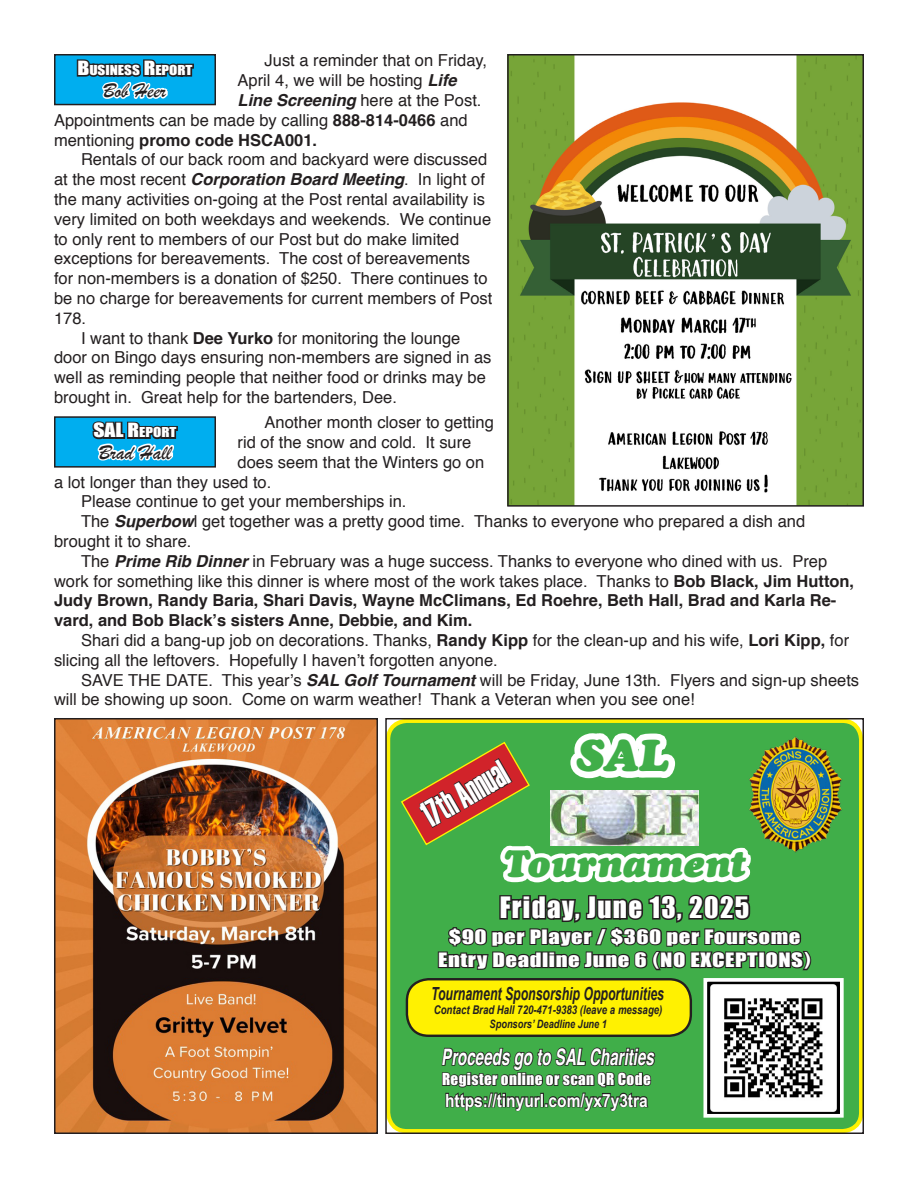
<style>
.page{position:relative;width:918px;height:1188px;background:#fff}
.page>*{position:absolute;margin:0;border:0;box-sizing:border-box;transform-origin:0 0}
.t1{font:italic 44.25px "Cooper Black Std";color:#40ae49}
.t2{font:italic 37.95px "Cooper Black Std";color:#40ae49}
.t3{font:37.2px "Haettenschweiler";color:#fff;scale:.72 1}
.t4{font:27.15px "Impact";letter-spacing:.05em;color:#fff}
.t5{font:italic 700 22.65px "Helvetica";color:#fff;scale:.67 1}
.Officer_Name{font:21px "Brush Script";color:#231f20}
.t6{font:18.15px/23.1px "Impact";letter-spacing:.025em;color:#fff;text-align:center;scale:1.25 1}
.t7{font:700 18.15px "Arial Narrow";color:#fff;scale:1.04 1}
.t8{font:italic 700 18px "Arial";color:#231f20;scale:.68 1}
.Body_Text_Reports{font:16.5px/19.8px "Helvetica";color:#231f20}
.Body_Text_Reports-2{font:700 16.5px/19.8px "Helvetica";color:#231f20}
.t9{font:15.15px "Impact";letter-spacing:.025em;color:#fff}
.Officer_Reports{font:12.6px "Impact";color:#fff;scale:1.2 1}
.t10{font:italic 700 12px "Arial";color:#231f20;scale:.8 1}
.t11{font:italic 700 11.55px "Arial";color:#231f20;scale:.8 1}
.s1{font-weight:700;font-style:italic}
.s2{font-weight:700}
.s3{font-weight:400}
.s4{font-style:italic}
.s5{font-size:18px}
.s6{font-family:"Arial";font-weight:700}
</style>
<div class="page">
<div style="left:55px;top:55px;width:160px;height:50px;background:#00aeef"></div>
<div style="left:54px;top:54px;width:162px;height:51px;border:2px solid #231f20"></div>
<svg style="left:70px;top:54px;width:125px;height:45px"></svg>
<div style="left:55px;top:417px;width:160px;height:50px;background:#00aeef"></div>
<div style="left:54px;top:416px;width:162px;height:52px;border:2px solid #231f20"></div>
<svg style="left:90px;top:416px;width:89px;height:45px"></svg>
<img style="left:510px;top:57px;width:351px;height:447px">
<div style="left:507px;top:54px;width:357px;height:453px;border:2px solid #231f20"></div>
<img style="left:57px;top:721px;width:318px;height:410px">
<div style="left:54px;top:718px;width:324px;height:416px;border:2px solid #231f20"></div>
<div style="left:388px;top:721px;width:473px;height:410px;background:#40ae49;border-radius:19px"></div>
<img style="left:813px;top:746px;width:29px;height:97px">
<svg style="left:400px;top:721px;width:413px;height:259px"></svg>
<div style="left:407px;top:979px;width:284px;height:57px;background:#fff101;border-radius:22px"></div>
<div style="left:406px;top:978px;width:286px;height:59px;border:2px solid #231f20;border-radius:22px"></div>
<svg style="left:439px;top:1034px;width:217px;height:78px"></svg>
<img style="left:708px;top:983px;width:131px;height:130px">
<div style="left:703px;top:978px;width:141px;height:140px;border:4px solid #fff"></div>
<img style="left:551px;top:791px;width:147px;height:55px">
<div style="left:385px;top:718px;width:479px;height:416px;border:2px solid #231f20"></div>
<p class="Body_Text_Reports" style="left:265px;top:51px;width:224px">Just a reminder that on Friday,</p>
<p class="Body_Text_Reports" style="left:238px;top:71px;width:221px">April 4, we will be hosting <span class="s1">Life</span></p>
<p class="Body_Text_Reports" style="left:238px;top:91px;width:245px"><span class="s1">Line Screening</span> here at the Post.</p>
<p class="Body_Text_Reports" style="left:54px;top:111px;width:415px">Appointments can be made by calling <span class="s2">888-814-0466</span> and</p>
<p class="Body_Text_Reports-2" style="left:54px;top:130px;width:265px"><span class="s3">mentioning</span> promo code HSCA001.</p>
<p class="Body_Text_Reports" style="left:54px;top:150px;width:440px;text-indent:27px">Rentals of our back room and backyard were discussed at the most recent <span class="s1">Corporation Board Meeting</span>. In light of the many activities on-going at the Post rental availability is very limited on both weekdays and weekends. We continue to only rent to members of our Post but do make limited exceptions for bereavements. The cost of bereavements for non-members is a donation of $250. There continues to be no charge for bereavements for current members of Post 178.</p>
<p class="Body_Text_Reports" style="left:54px;top:328px;width:439px;text-indent:27px">I want to thank <span class="s2">Dee Yurko</span> for monitoring the lounge door on Bingo days ensuring non-members are signed in as well as reminding people that neither food or drinks may be brought in. Great help for the bartenders, Dee.</p>
<p class="Body_Text_Reports" style="left:265px;top:413px;width:231px">Another month closer to getting</p>
<p class="Body_Text_Reports" style="left:238px;top:433px;width:235px">rid of the snow and cold. It sure</p>
<p class="Body_Text_Reports" style="left:238px;top:453px;width:248px">does seem that the Winters go on</p>
<p class="Body_Text_Reports" style="left:54px;top:472px;width:219px">a lot longer than they used to.</p>
<p class="Body_Text_Reports" style="left:81px;top:492px;width:327px">Please continue to get your memberships in.</p>
<p class="Body_Text_Reports" style="left:54px;top:512px;width:753px;text-indent:27px">The <span class="s1">Superbow</span>l get together was a pretty good time. Thanks to everyone who prepared a dish and brought it to share.</p>
<p class="Body_Text_Reports-2" style="left:54px;top:551px;width:802px;text-indent:27px"><span class="s3">The</span> <span class="s4">Prime Rib Dinner</span> <span class="s3">in February was a huge success. Thanks to everyone who dined with us. Prep work for something like this dinner is where most of the work takes place. Thanks to</span> Bob Black, Jim Hutton, Judy Brown, Randy Baria, Shari Davis, Wayne McClimans, Ed Roehre, Beth Hall, Brad and Karla Re&shy;vard, and Bob Black’s sisters Anne, Debbie, and Kim.</p>
<p class="Body_Text_Reports" style="left:54px;top:631px;width:797px;text-indent:27px">Shari did a bang-up job on decorations. Thanks, <span class="s2">Randy Kipp</span> for the clean-up and his wife, <span class="s2">Lori Kipp,</span> for slicing all the leftovers. Hopefully I haven’t forgotten anyone.</p>
<p class="Body_Text_Reports" style="left:54px;top:670px;width:807px;text-indent:27px">SAVE THE DATE. This year’s <span class="s1">SAL Golf Tournament</span> will be Friday, June 13th. Flyers and sign-up sheets will be showing up soon. Come on warm weather! Thank a Veteran when you see one!</p>
<p class="Officer_Reports" style="left:77px;top:60px;width:97px"><span class="s5">B</span>USINESS <span class="s5">R</span>EPORT</p>
<p class="Officer_Name" style="left:103px;top:78px;width:64px">Bob Heer</p>
<p class="Officer_Reports" style="left:93px;top:423px;width:71px"><span class="s5">SAL R</span>EPORT</p>
<p class="Officer_Name" style="left:99px;top:439px;width:74px">Brad Hall</p>
<p class="t3" style="left:414px;top:798px;width:131px;rotate:-30deg">17th Annual</p>
<p class="t1" style="left:576px;top:728px;width:93px">SAL</p>
<p class="t2" style="left:503px;top:841px;width:244px">Tournament</p>
<p class="t4" style="left:500px;top:886px;width:251px">Friday, June 13, 2025</p>
<p class="t6" style="left:438px;top:925px;width:300px">$90 per Player / $360 per Foursome<br>Entry Deadline June 6 <span class="s6">(</span>NO EXCEPTIONS<span class="s6">)</span></p>
<p class="t8" style="left:431px;top:982px;width:344px">Tournament Sponsorship Opportunities</p>
<p class="t10" style="left:434px;top:1002px;width:287px">Contact Brad Hall 720-471-9383 (leave a message)</p>
<p class="t11" style="left:490px;top:1016px;width:148px">Sponsors’ Deadline June 1</p>
<p class="t5" style="left:441px;top:1038px;width:319px">Proceeds go to SAL Charities</p>
<p class="t9" style="left:442px;top:1067px;width:210px">Register online or scan QR Code</p>
<p class="t7" style="left:445px;top:1086px;width:197px">https://tinyurl.com/yx7y3tra</p>
</div>
